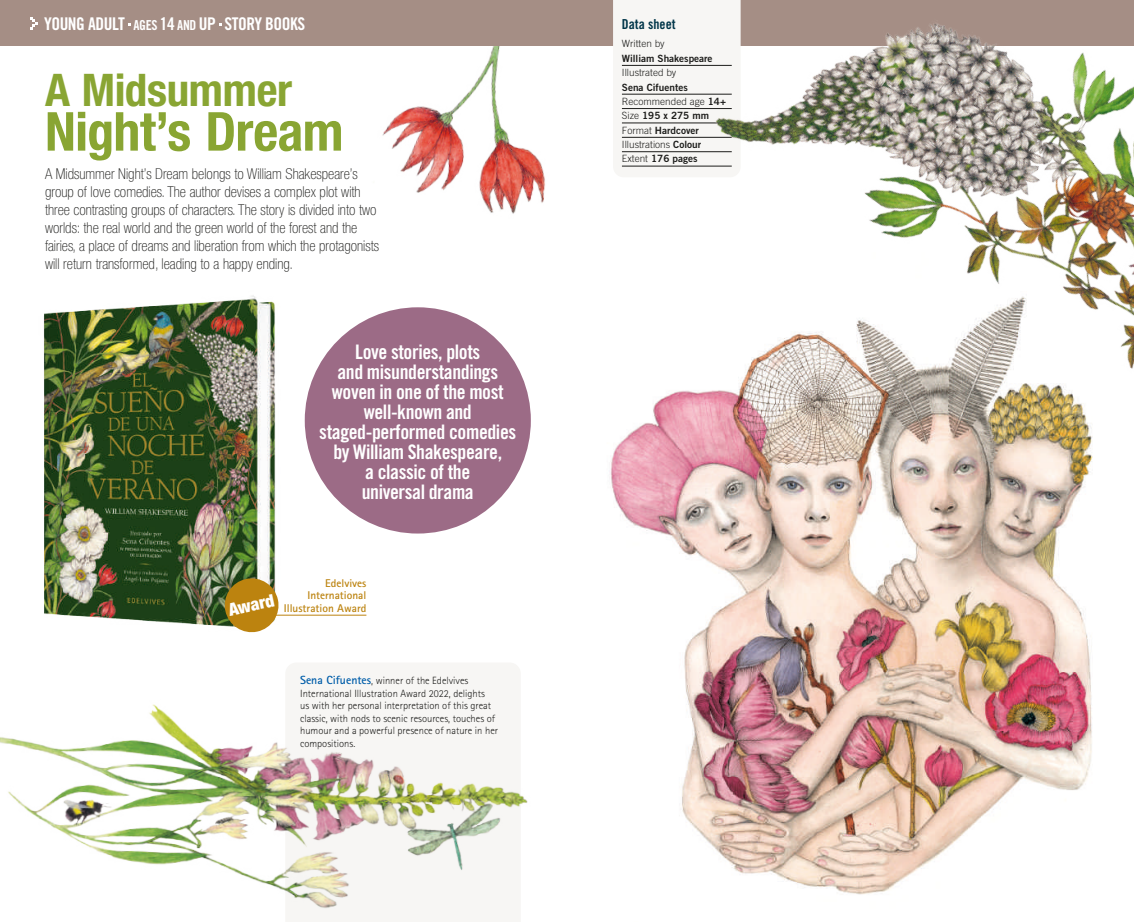
<style>
.page{position:relative;width:1134px;height:922px;background:#fff}
.page>*{position:absolute;margin:0;border:0;box-sizing:border-box;transform-origin:0 0}
.t1{font:700 condensed 53.75px "Helvetica Neue LT Std";letter-spacing:-.015em;color:#89a533}
.t2{font:700 condensed 45px "Helvetica Neue LT Std";letter-spacing:-.01em;color:#89a533}
.t3{font:20px/20px "Trade Gothic LT Std Bd Cn 20";letter-spacing:-.02em;color:#fff;text-align:center}
.t4{font:17.5px "Trade Gothic LT Std Bd Cn 20";letter-spacing:-.025em;color:#fff}
.t5{font:900 condensed 17.5px "Helvetica Neue LT Std";color:#fff}
.t6{font:100 condensed 15px/18px "Helvetica Neue LT Std";color:#1d1d1b}
.t7{font:13.75px "Trade Gothic LT Std Bd Cn 20";color:#003549}
.t8{font:700 11.25px/12.5px "Rotis Sans Serif 65";color:#bc830f;text-align:right}
.t9{font:300 10.5px/12.6px "Rotis Sans Serif 45";color:#1d1d1b}
.t10{font:10px/14.4px "Trade Gothic LT Std Bd 2";color:#1d1d1b}
.t11{font:300 10px "Trade Gothic LT Std";color:#1d1d1b}
.s1{font-size:13.75px}
.s2{font-family:"Rotis Sans Serif 65";font-weight:700;font-size:11.75px;color:#005da9}
.s3{font-family:"Trade Gothic LT Std Bd 2";font-weight:400}
.s4{font-family:"Trade Gothic LT Std";font-weight:300}
</style>
<div class="page">
<img style="left:609px;top:391px;width:483px;height:504px">
<img style="left:337px;top:45px;width:264px;height:169px">
<div style="left:0;top:0;width:567px;height:45px;background:#a58e85"></div>
<div style="left:567px;top:0;width:567px;height:45px;background:#a58e85"></div>
<svg style="left:30px;top:17px;width:8px;height:12px"></svg>
<div style="left:305px;top:307px;width:226px;height:226px;background:#9c6b86;border-radius:50%"></div>
<div style="left:613px;top:0;width:65px;height:177px;background:#f7f6f4"></div>
<hr style="left:622px;top:65px;width:110px;height:1px;background:#1d1d1b">
<hr style="left:622px;top:94px;width:110px;height:1px;background:#1d1d1b">
<hr style="left:622px;top:108px;width:110px;height:1px;background:#1d1d1b">
<hr style="left:622px;top:123px;width:110px;height:1px;background:#1d1d1b">
<hr style="left:622px;top:137px;width:110px;height:1px;background:#1d1d1b">
<hr style="left:622px;top:151px;width:110px;height:1px;background:#1d1d1b">
<hr style="left:622px;top:166px;width:110px;height:1px;background:#1d1d1b">
<img style="left:44px;top:295px;width:293px;height:331px">
<svg style="left:222px;top:575px;width:59px;height:58px"></svg>
<hr style="left:269px;top:614px;width:97px;height:1px;background:#bc830f">
<div style="left:286px;top:663px;width:234px;height:16px;background:#f7f6f4"></div>
<img style="left:0;top:679px;width:528px;height:242px">
<img style="left:678px;top:0;width:456px;height:506px">
<p class="t4" style="left:44px;top:13px;width:263px">YOUNG ADULT <span class="s1">AGES</span> 14 <span class="s1">AND</span> UP STORY BOOKS</p>
<h2 class="t2" style="left:45px;top:62px;width:249px">A Midsummer</h2>
<h1 class="t1" style="left:45px;top:99px;width:300px">Night’s Dream</h1>
<p class="t6" style="left:45px;top:165px;width:336px">A Midsummer Night’s Dream belongs to William Shakespeare’s group of love comedies. The author devises a complex plot with three contrasting groups of characters. The story is divided into two worlds: the real world and the green world of the forest and the fairies, a place of dreams and liberation from which the protagonists will return transformed, leading to a happy ending.</p>
<h3 class="t3" style="left:319px;top:341px;width:198px">Love stories, plots<br>and misunderstandings woven in one of the most well-known and staged-performed comedies by William Shakespeare,<br>a classic of the<br>universal drama</h3>
<p class="t8" style="left:307px;top:576px;width:60px">Edelvives<br>International</p>
<p class="t5" style="left:227px;top:599px;width:48px;rotate:-12deg">Award</p>
<p class="t8" style="left:284px;top:601px;width:84px">Illustration Award</p>
<p class="t9" style="left:300px;top:674px;width:199px"><span class="s2">Sena Cifuentes</span>, winner of the Edelvives International Illustration Award 2022, delights<br>us with her personal interpretation of this great classic, with nods to scenic resources, touches of humour and a powerful presence of nature in her compositions.</p>
<p class="t7" style="left:622px;top:16px;width:55px">Data sheet</p>
<p class="t11" style="left:622px;top:38px;width:44px">Written by</p>
<p class="t10" style="left:622px;top:51px;width:92px">William Shakespeare</p>
<p class="t11" style="left:622px;top:67px;width:56px">Illustrated by</p>
<p class="t10" style="left:622px;top:80px;width:67px">Sena Cifuentes</p>
<p class="t11" style="left:622px;top:95px;width:106px">Recommended age <span class="s3">14+</span></p>
<p class="t10" style="left:622px;top:108px;width:89px"><span class="s4">Size</span> 195 x 275 mm<br><span class="s4">Format</span> Hardcover</p>
<p class="t11" style="left:622px;top:138px;width:81px">Illustrations <span class="s3">Colour</span></p>
<p class="t10" style="left:622px;top:151px;width:77px"><span class="s4">Extent</span> 176 pages</p>
</div>
